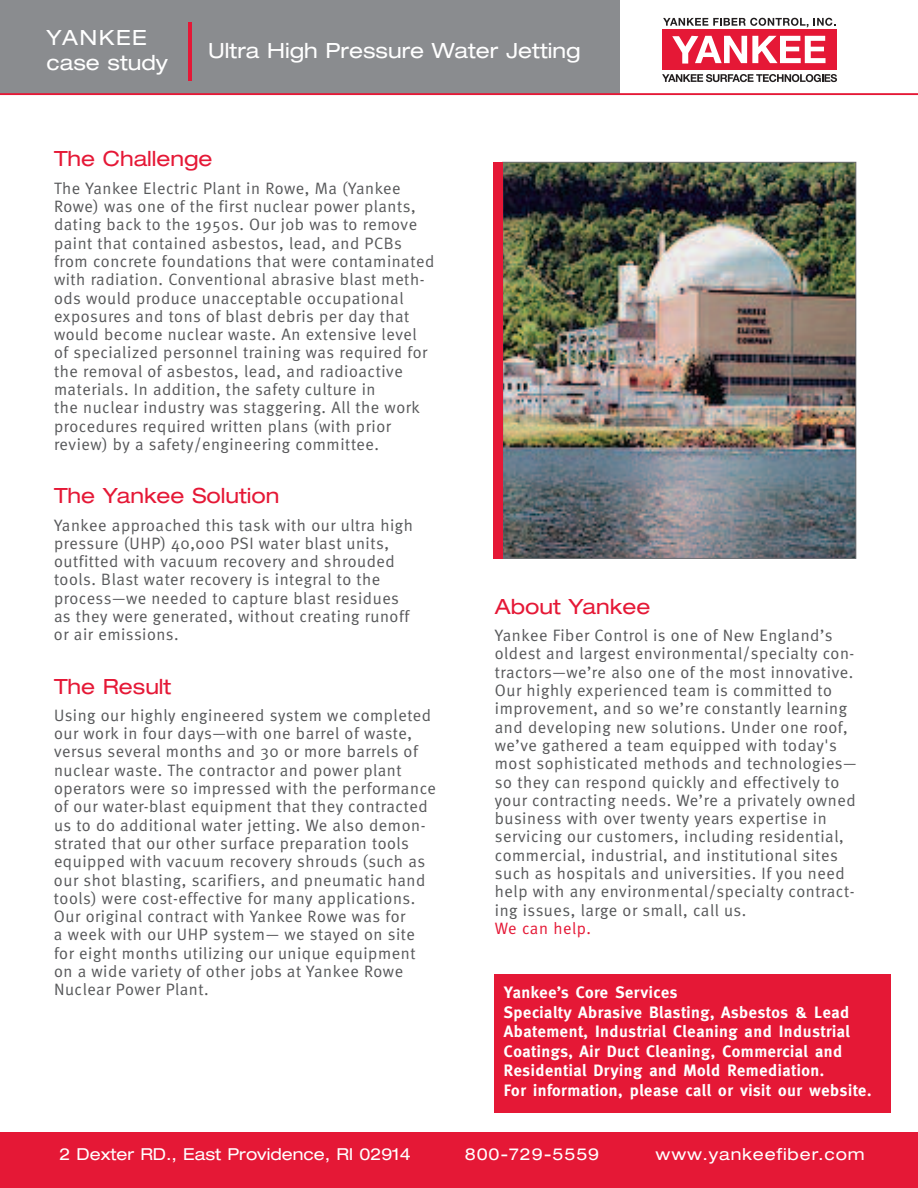
<style>
.page{position:relative;width:918px;height:1188px;background:#fff}
.page>*{position:absolute;margin:0;border:0;box-sizing:border-box;transform-origin:0 0}
.t1{font:expanded 21px "Helvetica Neue";color:#e51836}
.t2{font:expanded 21px/25.2px "Helvetica Neue";color:#fff}
.t3{font:16.5px/18.3px "Meta Normal";letter-spacing:.035em;color:#57585a}
.t4{font:700 16.5px/19.4px "Meta";letter-spacing:.03em;color:#fff}
.t5{font:expanded 16.5px "Helvetica Neue";color:#fff}
.t6{font:expanded 16.5px "Helvetica Neue";letter-spacing:.055em;color:#fff}
.t7{font:16.5px "Meta Normal";letter-spacing:.035em;color:#e51836}
</style>
<div class="page">
<div style="left:662px;top:30px;width:175px;height:40px;background:#e51836"></div>
<svg style="left:672px;top:36px;width:154px;height:28px"></svg>
<svg style="left:662px;top:74px;width:175px;height:8px"></svg>
<svg style="left:663px;top:18px;width:145px;height:9px"></svg>
<svg style="left:814px;top:18px;width:22px;height:8px"></svg>
<div style="left:0;top:0;width:620px;height:94px;background:#8a8c8f"></div>
<hr style="left:0;top:93px;width:918px;height:2px;background:#e51836">
<div style="left:0;top:1133px;width:918px;height:55px;background:#e51836"></div>
<div style="left:495px;top:974px;width:396px;height:139px;background:#e51836"></div>
<img style="left:505px;top:164px;width:349px;height:393px">
<div style="left:503px;top:162px;width:353px;height:397px;border:1px solid #6c6d70"></div>
<div style="left:493px;top:162px;width:10px;height:397px;background:#e51836"></div>
<hr style="left:189px;top:22px;width:3px;height:59px;background:#e51836">
<p class="t2" style="left:47px;top:27px;width:123px">YANKEE case study</p>
<p class="t2" style="left:208px;top:40px;width:374px">Ultra High Pressure Water Jetting</p>
<p class="t1" style="left:54px;top:151px;width:160px">The Challenge</p>
<p class="t3" style="left:54px;top:180px;width:382px">The Yankee Electric Plant in Rowe, Ma (Yankee Rowe) was one of the first nuclear power plants, dating back to the 1950s. Our job was to remove paint that contained asbestos, lead, and PCBs from concrete foundations that were contaminated with radiation. Conventional abrasive blast meth&shy;ods would produce unacceptable occupational exposures and tons of blast debris per day that would become nuclear waste. An extensive level of specialized personnel training was required for the removal of asbestos, lead, and radioactive materials. In addition, the safety culture in<br>the nuclear industry was staggering. All the work procedures required written plans (with prior review) by a safety/engineering committee.</p>
<p class="t1" style="left:54px;top:488px;width:227px">The Yankee Solution</p>
<p class="t3" style="left:54px;top:517px;width:361px">Yankee approached this task with our ultra high pressure (UHP) 40,000 PSI water blast units, outfitted with vacuum recovery and shrouded tools. Blast water recovery is integral to the process—we needed to capture blast residues as they were generated, without creating runoff or air emissions.</p>
<p class="t1" style="left:54px;top:679px;width:119px">The Result</p>
<p class="t3" style="left:54px;top:707px;width:383px">Using our highly engineered system we completed our work in four days—with one barrel of waste, versus several months and 30 or more barrels of nuclear waste. The contractor and power plant operators were so impressed with the performance of our water-blast equipment that they contracted us to do additional water jetting. We also demon&shy;strated that our other surface preparation tools equipped with vacuum recovery shrouds (such as our shot blasting, scarifiers, and pneumatic hand tools) were cost-effective for many applications.<br>Our original contract with Yankee Rowe was for<br>a week with our UHP system— we stayed on site for eight months utilizing our unique equipment on a wide variety of other jobs at Yankee Rowe Nuclear Power Plant.</p>
<p class="t1" style="left:495px;top:599px;width:157px">About Yankee</p>
<p class="t3" style="left:495px;top:628px;width:363px">Yankee Fiber Control is one of New England’s oldest and largest environmental/specialty con&shy;tractors—we’re also one of the most innovative.<br>Our highly experienced team is committed to improvement, and so we’re constantly learning and developing new solutions. Under one roof, we’ve gathered a team equipped with today's most sophisticated methods and technologies— so they can respond quickly and effectively to your contracting needs. We’re a privately owned business with over twenty years expertise in servicing our customers, including residential, commercial, industrial, and institutional sites such as hospitals and universities. If you need help with any environmental/specialty contract&shy;ing issues, large or small, call us.</p>
<p class="t7" style="left:495px;top:922px;width:98px">We can help.</p>
<p class="t4" style="left:504px;top:983px;width:369px">Yankee’s Core Services<br>Specialty Abrasive Blasting, Asbestos &amp; Lead Abatement, Industrial Cleaning and Industrial Coatings, Air Duct Cleaning, Commercial and Residential Drying and Mold Remediation.<br>For information, please call or visit our website.</p>
<p class="t5" style="left:60px;top:1148px;width:353px">2 Dexter RD., East Providence, RI 02914</p>
<p class="t6" style="left:465px;top:1149px;width:136px">800-729-5559</p>
<p class="t6" style="left:656px;top:1149px;width:211px">www.yankeefiber.com</p>
</div>
